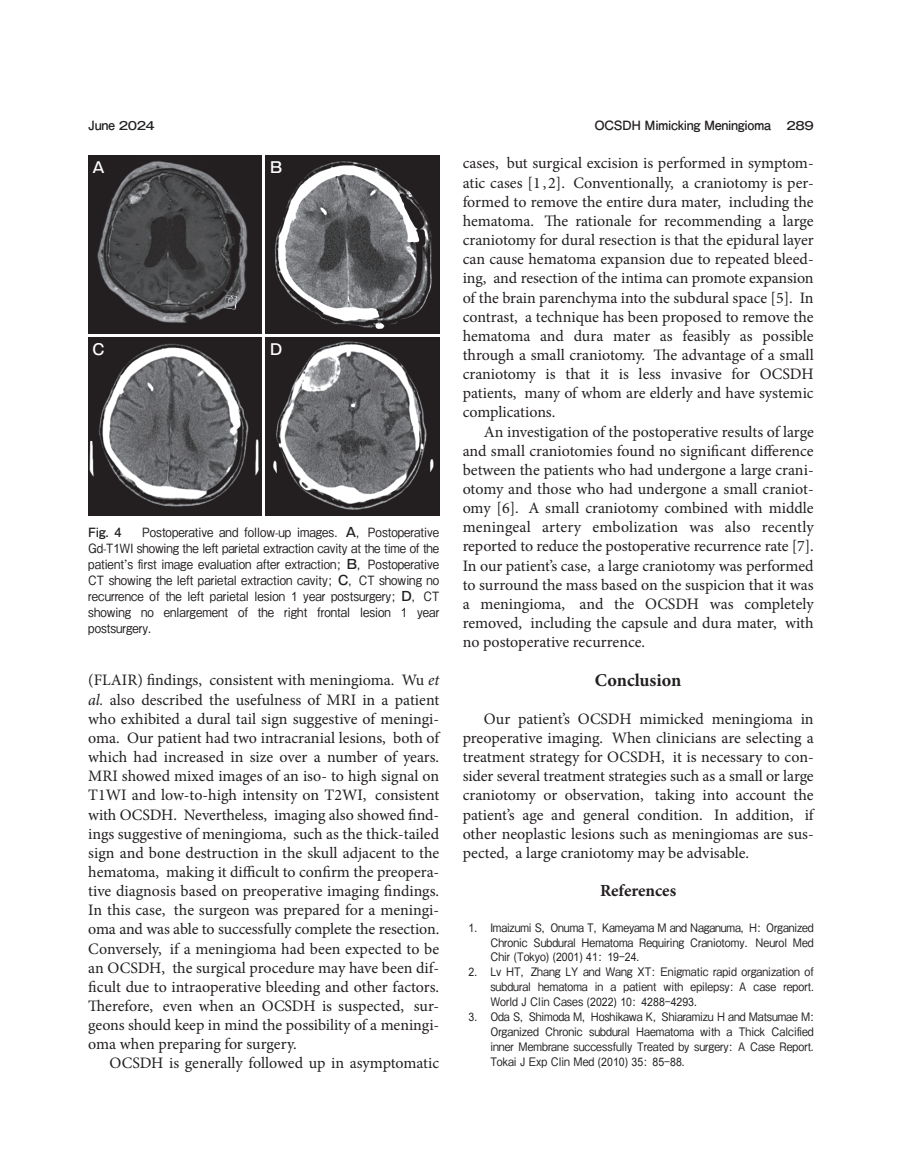
<style>
.page{position:relative;width:902px;height:1166px;background:#fff}
.page>*{position:absolute;margin:0;border:0;box-sizing:border-box;transform-origin:0 0}
.t1{font:700 18px "Minion Pro";color:#231f20}
.t2{font:700 16.95px "Minion Pro";letter-spacing:-.005em;color:#231f20}
.t3{font:15.9px/19.2px "Minion Pro";letter-spacing:-.005em;color:#231f20;text-align:justify}
.t4{font:500 15px "Gothic MB101 Pr 6 N";color:#fff}
.t5{font:500 14.85px "Gothic MB101 Pr 6 N";color:#fff}
.t6{font:500 12.75px/15.9px "Gothic BBB Pr 6 N";color:#231f20;text-align:justify;scale:.9 1}
.t7{font:700 12.75px "Futo Go B101 Pr 6 N";letter-spacing:-.03em;color:#231f20}
.t8{font:500 11.7px/14.9px "Gothic BBB Pr 6 N";color:#231f20;text-align:justify;scale:.9 1}
.s1{font-family:"Gothic MB101 Pr 6 N";font-weight:500;font-size:11.25px}
.s2{font-family:"Arial";font-weight:400}
.s3{font-family:"Ryumin Pr 6 N";font-weight:300}
.s4{font-family:"Gothic MB101 Pr 6 N"}
.s5{font-family:"Futo Min A101 Pr 6 N";font-weight:700}
.s6{font-style:italic}
</style>
<div class="page">
<svg style="left:88px;top:155px;width:351px;height:360px"></svg>
<img style="left:266px;top:337px;width:173px;height:178px">
<img style="left:88px;top:155px;width:173px;height:178px">
<img style="left:266px;top:155px;width:173px;height:178px">
<img style="left:88px;top:337px;width:173px;height:178px">
<p class="t7" style="left:88px;top:115px;width:68px">June <span class="s1">2024</span></p>
<p class="t7" style="left:594px;top:115px;width:221px">OCSDH Mimicking Meningioma <span class="s1">289</span></p>
<p class="t5" style="left:92px;top:155px;width:14px">A</p>
<p class="t4" style="left:270px;top:154px;width:14px">B</p>
<p class="t3" style="left:462px;top:154px;width:352px">cases, but surgical excision is performed in symptom&shy;atic cases [1 , 2]. Conventionally, a craniotomy is per&shy;formed to remove the entire dura mater, including the hematoma. The rationale for recommending a large craniotomy for dural resection is that the epidural layer can cause hematoma expansion due to repeated bleed&shy;ing, and resection of the intima can promote expansion of the brain parenchyma into the subdural space [5]. In contrast, a technique has been proposed to remove the hematoma and dura mater as feasibly as possible through a small craniotomy. The advantage of a small craniotomy is that it is less invasive for OCSDH patients, many of whom are elderly and have systemic complications.</p>
<p class="t3" style="left:462px;top:422px;width:352px;text-indent:21px">An investigation of the postoperative results of large and small craniotomies found no significant difference between the patients who had undergone a large crani&shy;otomy and those who had undergone a small craniot&shy;omy [6]. A small craniotomy combined with middle meningeal artery embolization was also recently reported to reduce the postoperative recurrence rate [7].<br>In our patient’s case, a large craniotomy was performed to surround the mass based on the suspicion that it was a meningioma, and the OCSDH was completely removed, including the capsule and dura mater, with no postoperative recurrence.</p>
<p class="t1" style="left:595px;top:667px;width:88px">Conclusion</p>
<p class="t3" style="left:462px;top:709px;width:352px;text-indent:21px">Our patient’s OCSDH mimicked meningioma in preoperative imaging. When clinicians are selecting a treatment strategy for OCSDH, it is necessary to con&shy;sider several treatment strategies such as a small or large craniotomy or observation, taking into account the patient’s age and general condition. In addition, if other neoplastic lesions such as meningiomas are sus&shy;pected, a large craniotomy may be advisable.</p>
<p class="t2" style="left:600px;top:878px;width:78px">References</p>
<p class="t8" style="left:490px;top:918px;width:361px;text-indent:-22px"><span class="s2">1</span>. Imaizumi S, Onuma T, Kameyama M and Naganuma, H: Organized Chronic Subdural Hematoma Requiring Craniotomy. Neurol Med Chir (Tokyo) (<span class="s2">2001</span>) <span class="s2">41</span>: <span class="s2">19</span>-<span class="s2">24</span>.</p>
<p class="t8" style="left:490px;top:963px;width:361px;text-indent:-22px"><span class="s2">2</span>. Lv HT, Zhang LY and Wang XT: Enigmatic rapid organization of subdural hematoma in a patient with epilepsy: A case report.<br>World J Clin Cases (<span class="s2">2022</span>) <span class="s2">10</span>: <span class="s2">4288</span>-<span class="s2">4293</span>.</p>
<p class="t8" style="left:490px;top:1008px;width:361px;text-indent:-22px"><span class="s2">3</span>. Oda S, Shimoda M, Hoshikawa K, Shiaramizu H and Matsumae M:<br>Organized Chronic subdural Haematoma with a Thick Calcified inner Membrane successfully Treated by surgery: A Case Report.<br>Tokai J Exp Clin Med (<span class="s2">2010</span>) <span class="s2">35</span>: <span class="s2">85</span>-<span class="s2">88</span>.</p>
<p class="t5" style="left:92px;top:337px;width:14px">C</p>
<p class="t5" style="left:270px;top:337px;width:14px">D</p>
<p class="t6" style="left:88px;top:523px;width:391px;text-indent:54px">Postoperative and follow<span class="s3">-</span>up images. <span class="s4">A</span>, Postoperative Gd<span class="s3">-</span>T<span class="s2">1</span>WI showing the left parietal extraction cavity at the time of the patient<span class="s5">ʼ</span>s first image evaluation after extraction; <span class="s4">B</span>, Postoperative CT showing the left parietal extraction cavity; <span class="s4">C</span>, CT showing no recurrence of the left parietal lesion <span class="s2">1</span> year postsurgery; <span class="s4">D</span>, CT showing no enlargement of the right frontal lesion <span class="s2">1</span> year postsurgery.</p>
<p class="t7" style="left:88px;top:521px;width:35px">Fig. 4</p>
<p class="t3" style="left:88px;top:670px;width:352px">(FLAIR) findings, consistent with meningioma. Wu <span class="s6">et al.</span> also described the usefulness of MRI in a patient who exhibited a dural tail sign suggestive of meningi&shy;oma. Our patient had two intracranial lesions, both of which had increased in size over a number of years.<br>MRI showed mixed images of an iso- to high signal on T1WI and low-to-high intensity on T2WI, consistent with OCSDH. Nevertheless, imaging also showed find&shy;ings suggestive of meningioma, such as the thick-tailed sign and bone destruction in the skull adjacent to the hematoma, making it difficult to confirm the preopera&shy;tive diagnosis based on preoperative imaging findings.<br>In this case, the surgeon was prepared for a meningi&shy;oma and was able to successfully complete the resection.<br>Conversely, if a meningioma had been expected to be an OCSDH, the surgical procedure may have been dif&shy;ficult due to intraoperative bleeding and other factors.<br>Therefore, even when an OCSDH is suspected, sur&shy;geons should keep in mind the possibility of a meningi&shy;oma when preparing for surgery.</p>
<p class="t3" style="left:109px;top:1053px;width:331px">OCSDH is generally followed up in asymptomatic</p>
</div>
